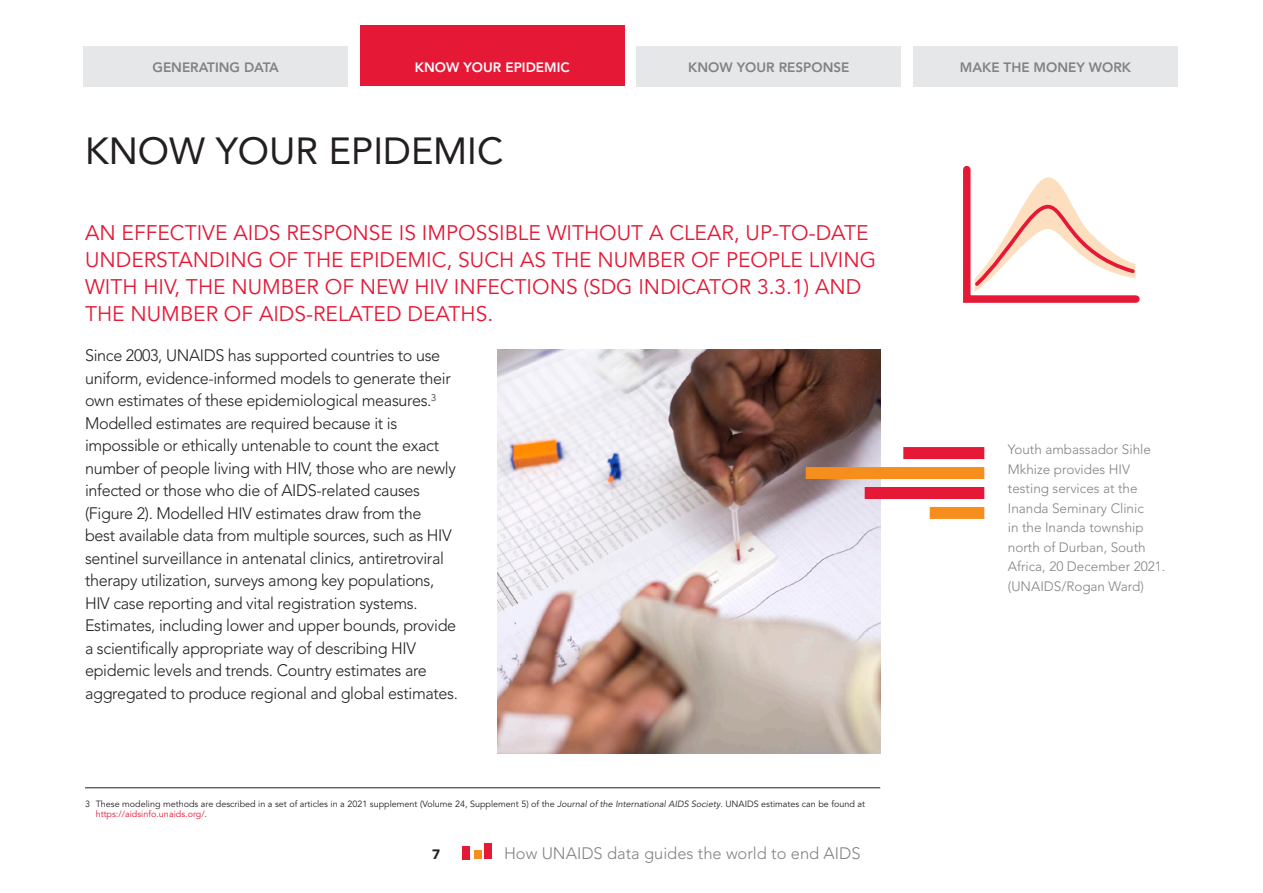
<style>
.page{position:relative;width:1263px;height:893px;background:#fff}
.page>*{position:absolute;margin:0;border:0;box-sizing:border-box;transform-origin:0 0}
.t1{font:37.5px "Avenir LT Std";color:#231f20}
.t2{font:21px/27px "Avenir LT Std";color:#e51836}
.t3{font:300 16.5px/22.5px "Avenir LT Std";letter-spacing:-.02em;color:#231f20}
.t4{font:300 16.5px "Avenir LT Std";color:#808285}
.t5{font:300 13.5px/19.5px "Avenir LT Std";color:#808285}
.t6{font:800 13.5px "Avenir LT Std";color:#808285}
.t7{font:800 13.5px "Avenir LT Std";color:#fff}
.t8{font:900 13.5px "Avenir LT Std";color:#231f20}
.t9{font:9px/10.5px "Avenir LT Std";color:#231f20}
.s1{font-style:italic}
.s2{color:#e51836}
</style>
<div class="page">
<div style="left:636px;top:46px;width:265px;height:40px;background:#e6e7e9"></div>
<div style="left:913px;top:46px;width:265px;height:40px;background:#e6e7e9"></div>
<div style="left:83px;top:46px;width:265px;height:40px;background:#e6e7e9"></div>
<div style="left:360px;top:26px;width:265px;height:60px;background:#e51836"></div>
<div style="left:484px;top:843px;width:8px;height:16px;background:#e51836"></div>
<div style="left:473px;top:850px;width:8px;height:9px;background:#f68e1e"></div>
<div style="left:462px;top:846px;width:8px;height:13px;background:#e51836"></div>
<hr style="left:85px;top:787px;width:795px;height:1px;background:#231f20">
<img style="left:497px;top:350px;width:383px;height:403px">
<div style="left:806px;top:467px;width:178px;height:12px;background:#f68e1e"></div>
<div style="left:865px;top:487px;width:119px;height:12px;background:#e51836"></div>
<div style="left:903px;top:447px;width:81px;height:12px;background:#e51836"></div>
<div style="left:930px;top:507px;width:54px;height:12px;background:#f68e1e"></div>
<svg style="left:963px;top:165px;width:177px;height:138px"></svg>
<p class="t6" style="left:152px;top:60px;width:128px">GENERATING DATA</p>
<p class="t7" style="left:415px;top:60px;width:156px">KNOW YOUR EPIDEMIC</p>
<h1 class="t1" style="left:85px;top:130px;width:420px">KNOW YOUR EPIDEMIC</h1>
<p class="t6" style="left:688px;top:60px;width:163px">KNOW YOUR RESPONSE</p>
<p class="t6" style="left:960px;top:60px;width:173px">MAKE THE MONEY WORK</p>
<p class="t2" style="left:85px;top:220px;width:792px">AN EFFECTIVE AIDS RESPONSE IS IMPOSSIBLE WITHOUT A CLEAR, UP-TO-DATE UNDERSTANDING OF THE EPIDEMIC, SUCH AS THE NUMBER OF PEOPLE LIVING WITH HIV, THE NUMBER OF NEW HIV INFECTIONS (SDG INDICATOR 3.3.1) AND THE NUMBER OF AIDS-RELATED DEATHS.</p>
<p class="t3" style="left:85px;top:344px;width:374px">Since 2003, UNAIDS has supported countries to use uniform, evidence-informed models to generate their own estimates of these epidemiological measures.<sup>3<br></sup>Modelled estimates are required because it is impossible or ethically untenable to count the exact number of people living with HIV, those who are newly infected or those who die of AIDS-related causes (Figure 2). Modelled HIV estimates draw from the<br>best available data from multiple sources, such as HIV sentinel surveillance in antenatal clinics, antiretroviral therapy utilization, surveys among key populations, HIV case reporting and vital registration systems.<br>Estimates, including lower and upper bounds, provide a scientifically appropriate way of describing HIV epidemic levels and trends. Country estimates are aggregated to produce regional and global estimates.</p>
<p class="t9" style="left:96px;top:799px;width:771px;text-indent:-11px">3 These modeling methods are described in a set of articles in a 2021 supplement (Volume 24, Supplement 5) of the <span class="s1">Journal of the International AIDS Society</span>. UNAIDS estimates can be found at <span class="s2">https://aidsinfo.unaids.org/</span>.</p>
<p class="t8" style="left:432px;top:846px;width:9px">7</p>
<p class="t4" style="left:504px;top:844px;width:358px">How UNAIDS data guides the world to end AIDS</p>
<p class="t5" style="left:1008px;top:440px;width:159px">Youth ambassador Sihle<br>Mkhize provides HIV testing services at the<br>Inanda Seminary Clinic<br>in the Inanda township north of Durban, South<br>Africa, 20 December 2021. (UNAIDS/Rogan Ward)</p>
</div>
